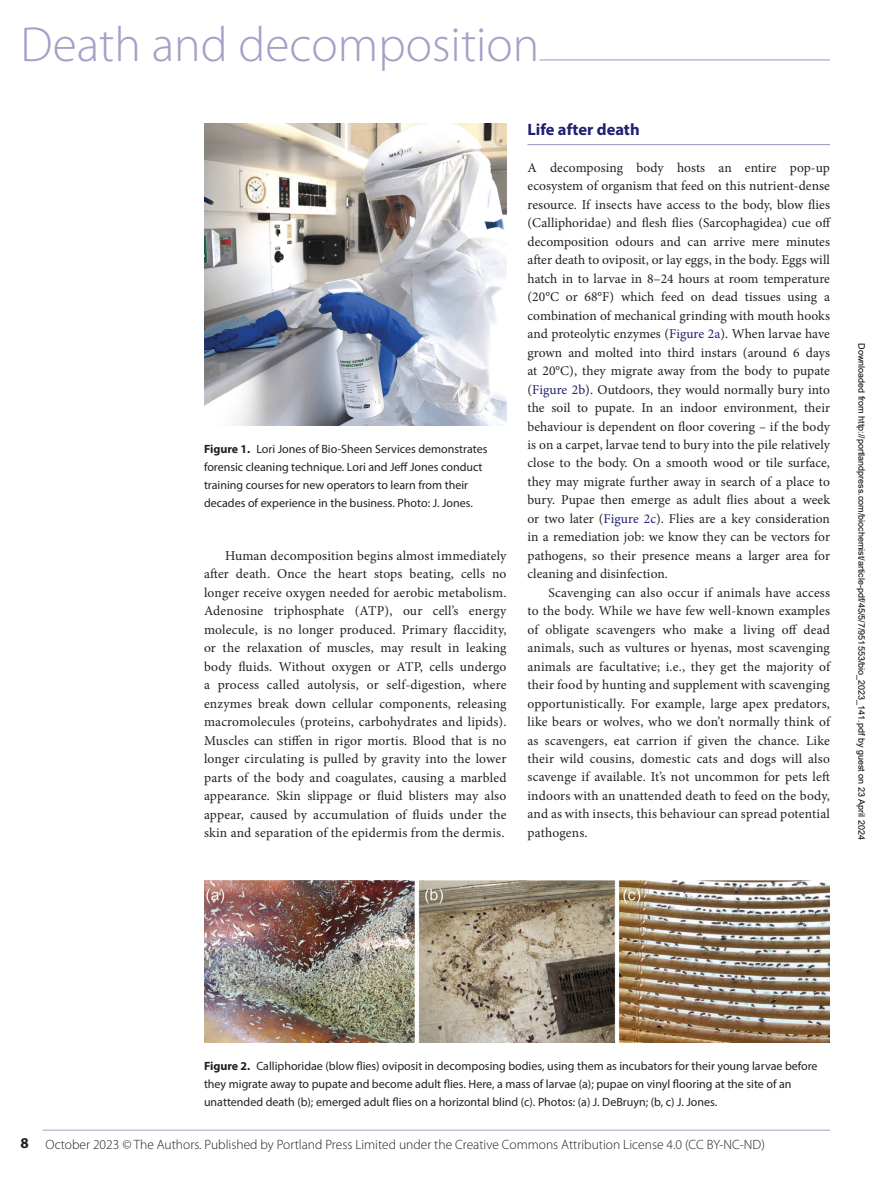
<style>
.page{position:relative;width:893px;height:1183px;background:#fff}
.page>*{position:absolute;margin:0;border:0;box-sizing:border-box;transform-origin:0 0}
.t1{font:300 49.5px "Myriad Pro";color:#a4a0c6}
.t2{font:700 16.5px "Myriad Pro";color:#221f72}
.t3{font:13.5px/18.5px "Minion Pro";letter-spacing:.01em;color:#231f20;text-align:justify}
.t4{font:300 13.5px "Myriad Pro";color:#231f20}
.t5{font:12px/18px "Myriad Pro";color:#231f20}
.t6{font:9px "Arial";color:#000}
.s1{font-weight:700}
.s2{color:#221f72}
.s3{font-weight:700;font-size:15px}
</style>
<div class="page">
<hr style="left:43px;top:1129px;width:787px;height:1px;background:#a4a0c6">
<hr style="left:539px;top:59px;width:291px;height:1px;background:#a4a0c6">
<hr style="left:527px;top:144px;width:303px;height:1px;background:#a4a0c6">
<img style="left:204px;top:123px;width:302px;height:302px">
<img style="left:204px;top:880px;width:626px;height:162px">
<h1 class="t1" style="left:20px;top:14px;width:521px">Death and decomposition</h1>
<p class="t5" style="left:204px;top:439px;width:285px"><span class="s1">Figure 1.</span> Lori Jones of Bio-Sheen Services demonstrates forensic cleaning technique. Lori and Jeff Jones conduct training courses for new operators to learn from their decades of experience in the business. Photo: J. Jones.</p>
<p class="t3" style="left:204px;top:546px;width:304px;text-indent:21px">Human decomposition begins almost immediately after death. Once the heart stops beating, cells no longer receive oxygen needed for aerobic metabolism.<br>Adenosine triphosphate (ATP), our cell’s energy molecule, is no longer produced. Primary flaccidity, or the relaxation of muscles, may result in leaking body fluids. Without oxygen or ATP, cells undergo a process called autolysis, or self-digestion, where enzymes break down cellular components, releasing macromolecules (proteins, carbohydrates and lipids).<br>Muscles can stiffen in rigor mortis. Blood that is no longer circulating is pulled by gravity into the lower parts of the body and coagulates, causing a marbled appearance. Skin slippage or fluid blisters may also appear, caused by accumulation of fluids under the skin and separation of the epidermis from the dermis.</p>
<p class="t2" style="left:527px;top:119px;width:114px">Life after death</p>
<p class="t3" style="left:527px;top:158px;width:305px">A decomposing body hosts an entire pop-up ecosystem of organism that feed on this nutrient-dense resource. If insects have access to the body, blow flies (Calliphoridae) and flesh flies (Sarcophagidea) cue off decomposition odours and can arrive mere minutes after death to oviposit, or lay eggs, in the body. Eggs will hatch in to larvae in 8–24 hours at room temperature (20°C or 68°F) which feed on dead tissues using a combination of mechanical grinding with mouth hooks and proteolytic enzymes (<span class="s2">Figure 2a</span>). When larvae have grown and molted into third instars (around 6 days at 20°C), they migrate away from the body to pupate (<span class="s2">Figure 2b</span>). Outdoors, they would normally bury into the soil to pupate. In an indoor environment, their behaviour is dependent on floor covering – if the body is on a carpet, larvae tend to bury into the pile relatively close to the body. On a smooth wood or tile surface, they may migrate further away in search of a place to bury. Pupae then emerge as adult flies about a week or two later (<span class="s2">Figure 2c</span>). Flies are a key consideration in a remediation job: we know they can be vectors for pathogens, so their presence means a larger area for cleaning and disinfection.</p>
<p class="t3" style="left:527px;top:583px;width:304px;text-indent:21px">Scavenging can also occur if animals have access to the body. While we have few well-known examples of obligate scavengers who make a living off dead animals, such as vultures or hyenas, most scavenging animals are facultative; i.e., they get the majority of their food by hunting and supplement with scavenging opportunistically. For example, large apex predators, like bears or wolves, who we don’t normally think of as scavengers, eat carrion if given the chance. Like their wild cousins, domestic cats and dogs will also scavenge if available. It’s not uncommon for pets left indoors with an unattended death to feed on the body, and as with insects, this behaviour can spread potential pathogens.</p>
<p class="t6" style="left:865px;top:343px;width:497px;rotate:90deg">Downloaded from http://portlandpress.com/biochemist/article-pdf/45/5/7/951553/bio_2023_141.pdf by guest on 23 April 2024</p>
<p class="t5" style="left:204px;top:1056px;width:615px"><span class="s1">Figure 2.</span> Calliphoridae (blow flies) oviposit in decomposing bodies, using them as incubators for their young larvae before they migrate away to pupate and become adult flies. Here, a mass of larvae (a); pupae on vinyl flooring at the site of an unattended death (b); emerged adult flies on a horizontal blind (c). Photos: (a) J. DeBruyn; (b, c) J. Jones.</p>
<p class="t4" style="left:20px;top:1135px;width:746px"><span class="s3">8</span> October 2023 © The Authors. Published by Portland Press Limited under the Creative Commons Attribution License 4.0 (CC BY-NC-ND)</p>
</div>
